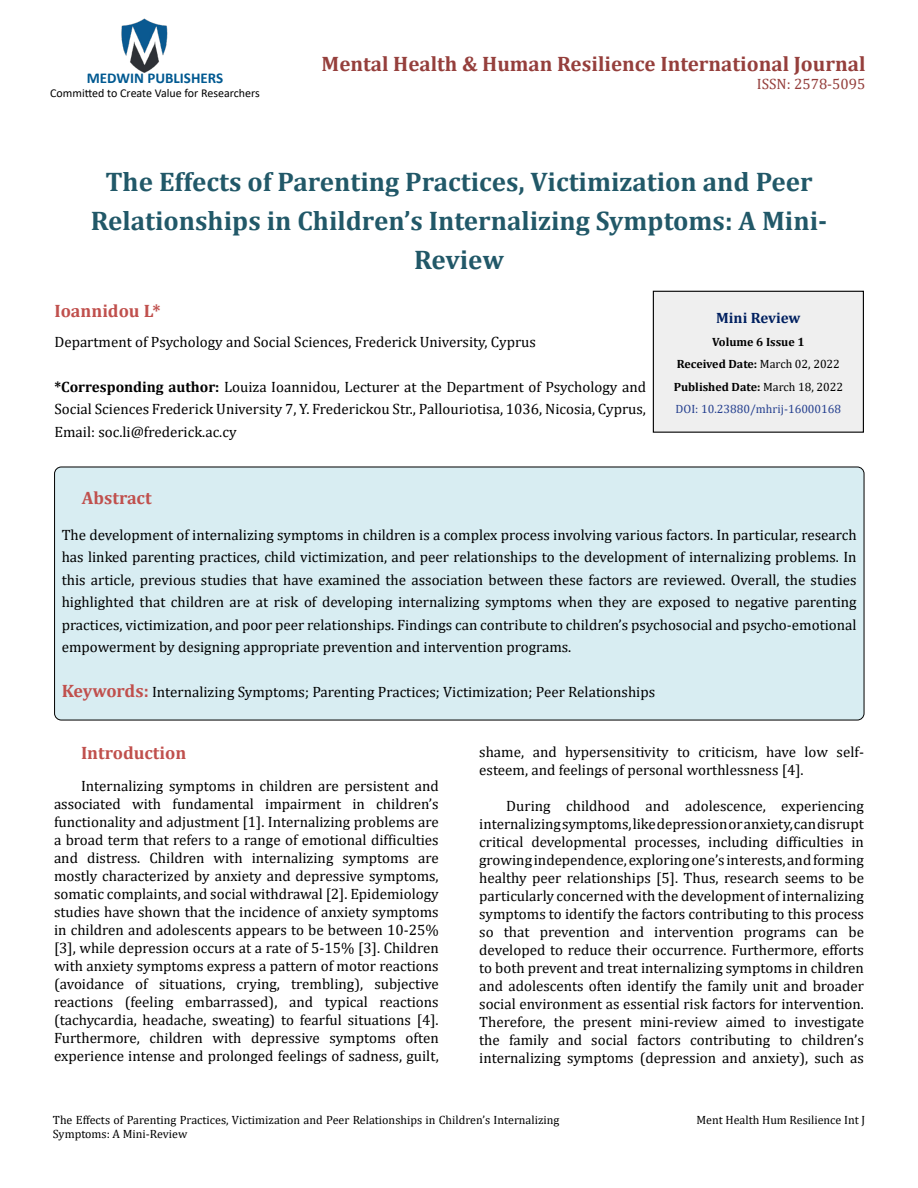
<style>
.page{position:relative;width:918px;height:1188px;background:#fff}
.page>*{position:absolute;margin:0;border:0;box-sizing:border-box;transform-origin:0 0}
.t1{font:700 27px/39px "Cambria";color:#215868;text-align:center}
.t2{font:700 21px "Cambria";color:#953f3c}
.t3{font:700 18px "Cambria";color:#c0504d}
.t4{font:15px/18px "Cambria";color:#000;text-align:justify}
.t5{font:700 15px "Calibri";color:#005991}
.t6{font:15px "Cambria";color:#953f3c}
.t7{font:700 15px "Cambria";color:#002060}
.t8{font:12px/14.4px "Cambria";color:#000}
.t9{font:700 12px/22.5px "Cambria";color:#000;text-align:center}
.t10{font:12px "Calibri";color:#000}
.s1{font-weight:700}
.s2{font-weight:400}
.s3{font-weight:400;color:#25408f}
.s4{font-weight:700;font-size:18px;color:#c0504d}
</style>
<div class="page">
<img style="left:121px;top:18px;width:47px;height:55px">
<div style="left:653px;top:291px;width:210px;height:141px;background:#efefef"></div>
<div style="left:653px;top:291px;width:211px;height:142px;border:1px solid #000"></div>
<div style="left:55px;top:467px;width:809px;height:253px;background:#d8edf2;border-radius:7px"></div>
<div style="left:54px;top:467px;width:810px;height:253px;border:1px solid #000;border-radius:7px"></div>
<p class="t5" style="left:87px;top:67px;width:138px">MEDWIN PUBLISHERS</p>
<p class="t10" style="left:50px;top:85px;width:211px">Committed to Create Value for Researchers</p>
<h2 class="t2" style="left:322px;top:49px;width:545px">Mental Health &amp; Human Resilience International Journal</h2>
<p class="t6" style="left:757px;top:75px;width:110px">ISSN: 2578-5095</p>
<h1 class="t1" style="left:91px;top:162px;width:738px">The Effects of Parenting Practices, Victimization and Peer<br>Relationships in Children’s Internalizing Symptoms: A Mini-<br>Review</h1>
<p class="t3" style="left:54px;top:298px;width:108px">Ioannidou L*</p>
<p class="t4" style="left:54px;top:332px;width:483px">Department of Psychology and Social Sciences, Frederick University, Cyprus</p>
<p class="t4" style="left:54px;top:375px;width:593px;line-height:22.5px"><span class="s1">*Corresponding author:</span> Louiza Ioannidou, Lecturer at the Department of Psychology and Social Sciences Frederick University 7, Y. Frederickou Str., Pallouriotisa, 1036, Nicosia, Cyprus, Email: soc.li@frederick.ac.cy</p>
<p class="t7" style="left:716px;top:307px;width:86px">Mini Review</p>
<p class="t9" style="left:674px;top:330px;width:171px">Volume 6 Issue 1<br>Received Date: <span class="s2">March 02, 2022<br></span>Published Date: <span class="s2">March 18, 2022<br></span><span class="s3">DOI: 10.23880/mhrij-16000168</span></p>
<p class="t3" style="left:82px;top:485px;width:71px">Abstract</p>
<p class="t4" style="left:62px;top:523px;width:797px;line-height:22.5px">The development of internalizing symptoms in children is a complex process involving various factors. In particular, research has linked parenting practices, child victimization, and peer relationships to the development of internalizing problems. In this article, previous studies that have examined the association between these factors are reviewed. Overall, the studies highlighted that children are at risk of developing internalizing symptoms when they are exposed to negative parenting practices, victimization, and poor peer relationships. Findings can contribute to children’s psychosocial and psycho-emotional empowerment by designing appropriate prevention and intervention programs.</p>
<p class="t4" style="left:62px;top:683px;width:595px"><span class="s4">Keywords:</span> Internalizing Symptoms; Parenting Practices; Victimization; Peer Relationships</p>
<p class="t3" style="left:81px;top:740px;width:107px">Introduction</p>
<p class="t4" style="left:54px;top:777px;width:386px;text-indent:27px">Internalizing symptoms in children are persistent and associated with fundamental impairment in children’s functionality and adjustment [1]. Internalizing problems are a broad term that refers to a range of emotional difficulties and distress. Children with internalizing symptoms are mostly characterized by anxiety and depressive symptoms, somatic complaints, and social withdrawal [2]. Epidemiology studies have shown that the incidence of anxiety symptoms in children and adolescents appears to be between 10-25% [3], while depression occurs at a rate of 5-15% [3]. Children with anxiety symptoms express a pattern of motor reactions (avoidance of situations, crying, trembling), subjective reactions (feeling embarrassed), and typical reactions (tachycardia, headache, sweating) to fearful situations [4].<br>Furthermore, children with depressive symptoms often experience intense and prolonged feelings of sadness, guilt,</p>
<p class="t4" style="left:479px;top:743px;width:386px">shame, and hypersensitivity to criticism, have low self&shy;esteem, and feelings of personal worthlessness [4].</p>
<p class="t4" style="left:479px;top:797px;width:386px;text-indent:27px">During childhood and adolescence, experiencing internalizing symptoms, like depression or anxiety, can disrupt critical developmental processes, including difficulties in growing independence, exploring one’s interests, and forming healthy peer relationships [5]. Thus, research seems to be particularly concerned with the development of internalizing symptoms to identify the factors contributing to this process so that prevention and intervention programs can be developed to reduce their occurrence. Furthermore, efforts to both prevent and treat internalizing symptoms in children and adolescents often identify the family unit and broader social environment as essential risk factors for intervention.<br>Therefore, the present mini-review aimed to investigate the family and social factors contributing to children’s internalizing symptoms (depression and anxiety), such as</p>
<p class="t8" style="left:53px;top:1113px;width:508px">The Effects of Parenting Practices, Victimization and Peer Relationships in Children’s Internalizing<br>Symptoms: A Mini-Review</p>
<p class="t8" style="left:697px;top:1113px;width:170px">Ment Health Hum Resilience Int J</p>
</div>
